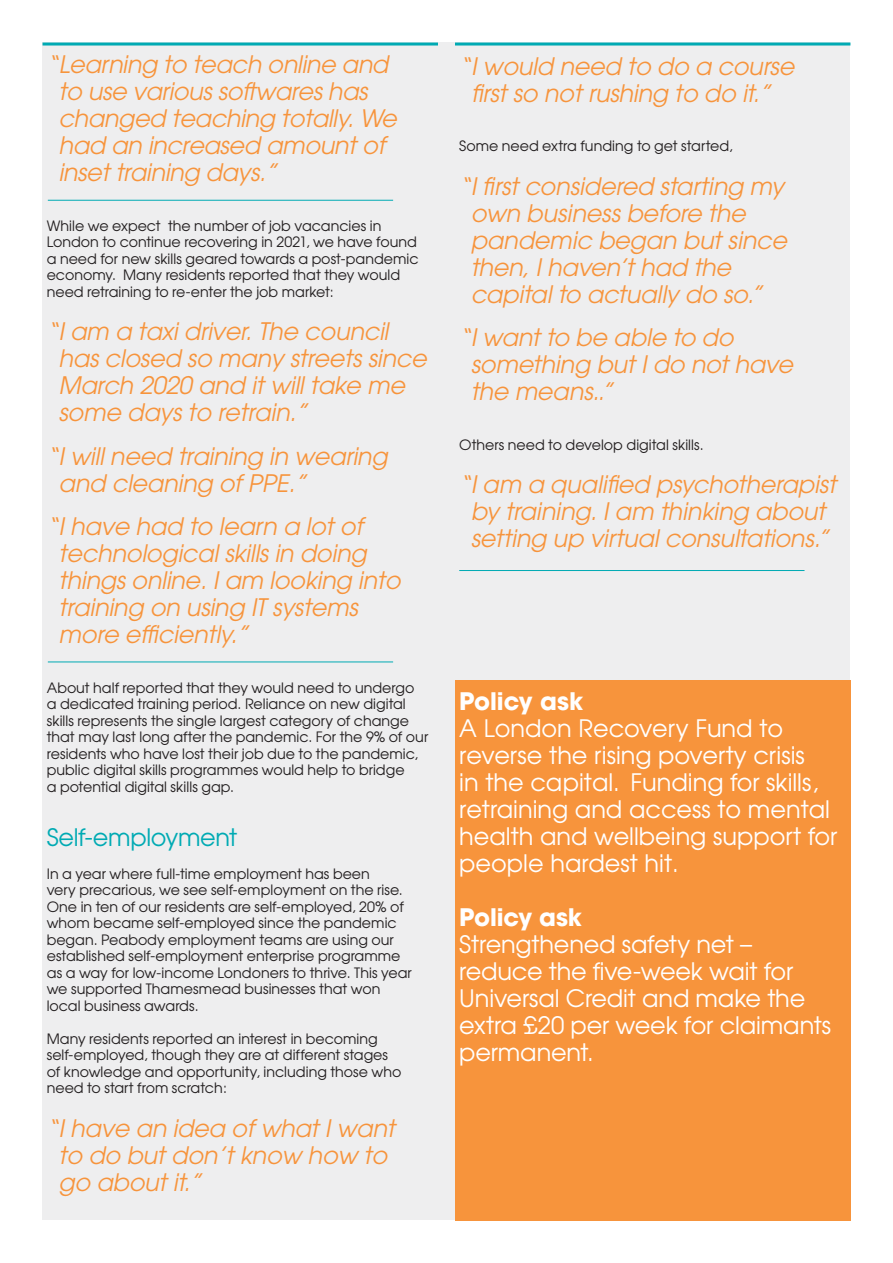
<style>
.page{position:relative;width:893px;height:1263px;background:#fff}
.page>*{position:absolute;margin:0;border:0;box-sizing:border-box;transform-origin:0 0}
.t1{font:italic 24px/27px "ITC Avant Garde Std";letter-spacing:-.01em;color:#f7943c}
.t2{font:24px/27px "Avant Garde";color:#fff}
.t3{font:24px "Avant Garde";letter-spacing:-.015em;color:#00aab3}
.t4{font:14.25px/16.5px "Avant Garde";color:#231f20}
.s1{font-weight:700}
</style>
<div class="page">
<div style="left:43px;top:43px;width:807px;height:1177px;background:#eeeeef"></div>
<hr style="left:43px;top:43px;width:395px;height:3px;background:#00aab3">
<hr style="left:455px;top:43px;width:395px;height:3px;background:#00aab3">
<div style="left:455px;top:680px;width:395px;height:540px;background:#f7943c"></div>
<hr style="left:48px;top:661px;width:345px;height:1px;background:#00aab3">
<hr style="left:48px;top:200px;width:345px;height:1px;background:#00aab3">
<hr style="left:459px;top:570px;width:345px;height:1px;background:#00aab3">
<p class="t1" style="left:58px;top:50px;width:340px;text-indent:-12px">“Learning to teach online and to use various softwares has changed teaching totally. We had an increased amount of inset training days.”</p>
<p class="t4" style="left:47px;top:217px;width:373px">While we expect the number of job vacancies in London to continue recovering in 2021, we have found a need for new skills geared towards a post-pandemic economy. Many residents reported that they would need retraining to re-enter the job market:</p>
<p class="t1" style="left:59px;top:317px;width:370px;text-indent:-12px">“I am a taxi driver. The council has closed so many streets since<br>March 2020 and it will take me some days to retrain.”</p>
<p class="t1" style="left:59px;top:442px;width:330px;text-indent:-12px">“I will need training in wearing and cleaning of PPE.”</p>
<p class="t1" style="left:59px;top:512px;width:343px;text-indent:-12px">“I have had to learn a lot of technological skills in doing things online. I am looking into training on using IT systems more efficiently.”</p>
<p class="t4" style="left:47px;top:679px;width:383px">About half reported that they would need to undergo<br>a dedicated training period. Reliance on new digital skills represents the single largest category of change that may last long after the pandemic. For the 9% of our residents who have lost their job due to the pandemic, public digital skills programmes would help to bridge<br>a potential digital skills gap.</p>
<p class="t3" style="left:47px;top:822px;width:192px">Self-employment</p>
<p class="t4" style="left:47px;top:865px;width:366px">In a year where full-time employment has been<br>very precarious, we see self-employment on the rise.<br>One in ten of our residents are self-employed, 20% of whom became self-employed since the pandemic began. Peabody employment teams are using our established self-employment enterprise programme as a way for low-income Londoners to thrive. This year we supported Thamesmead businesses that won local business awards.</p>
<p class="t4" style="left:47px;top:1030px;width:356px">Many residents reported an interest in becoming self-employed, though they are at different stages of knowledge and opportunity, including those who need to start from scratch:</p>
<p class="t1" style="left:59px;top:1114px;width:338px;text-indent:-12px">“I have an idea of what I want to do but don’t know how to go about it.”</p>
<p class="t1" style="left:459px;top:52px;width:337px;text-align:center">“I would need to do a course first so not rushing to do it.”</p>
<p class="t4" style="left:459px;top:137px;width:275px">Some need extra funding to get started,</p>
<p class="t1" style="left:471px;top:172px;width:318px;text-indent:-11px">“I first considered starting my own business before the pandemic began but since then, I haven’t had the capital to actually do so.”</p>
<p class="t1" style="left:471px;top:324px;width:324px;text-indent:-11px">“I want to be able to do something but I do not have the means..”</p>
<p class="t4" style="left:459px;top:436px;width:246px">Others need to develop digital skills.</p>
<p class="t1" style="left:459px;top:471px;width:378px;text-align:center">“I am a qualified psychotherapist by training. I am thinking about setting up virtual consultations.”</p>
<p class="t2" style="left:459px;top:687px;width:380px"><span class="s1">Policy ask<br></span>A London Recovery Fund to reverse the rising poverty crisis<br>in the capital. Funding for skills, retraining and access to mental health and wellbeing support for people hardest hit.</p>
<p class="t2" style="left:459px;top:903px;width:373px"><span class="s1">Policy ask<br></span>Strengthened safety net – reduce the five-week wait for<br>Universal Credit and make the extra £20 per week for claimants permanent.</p>
</div>
